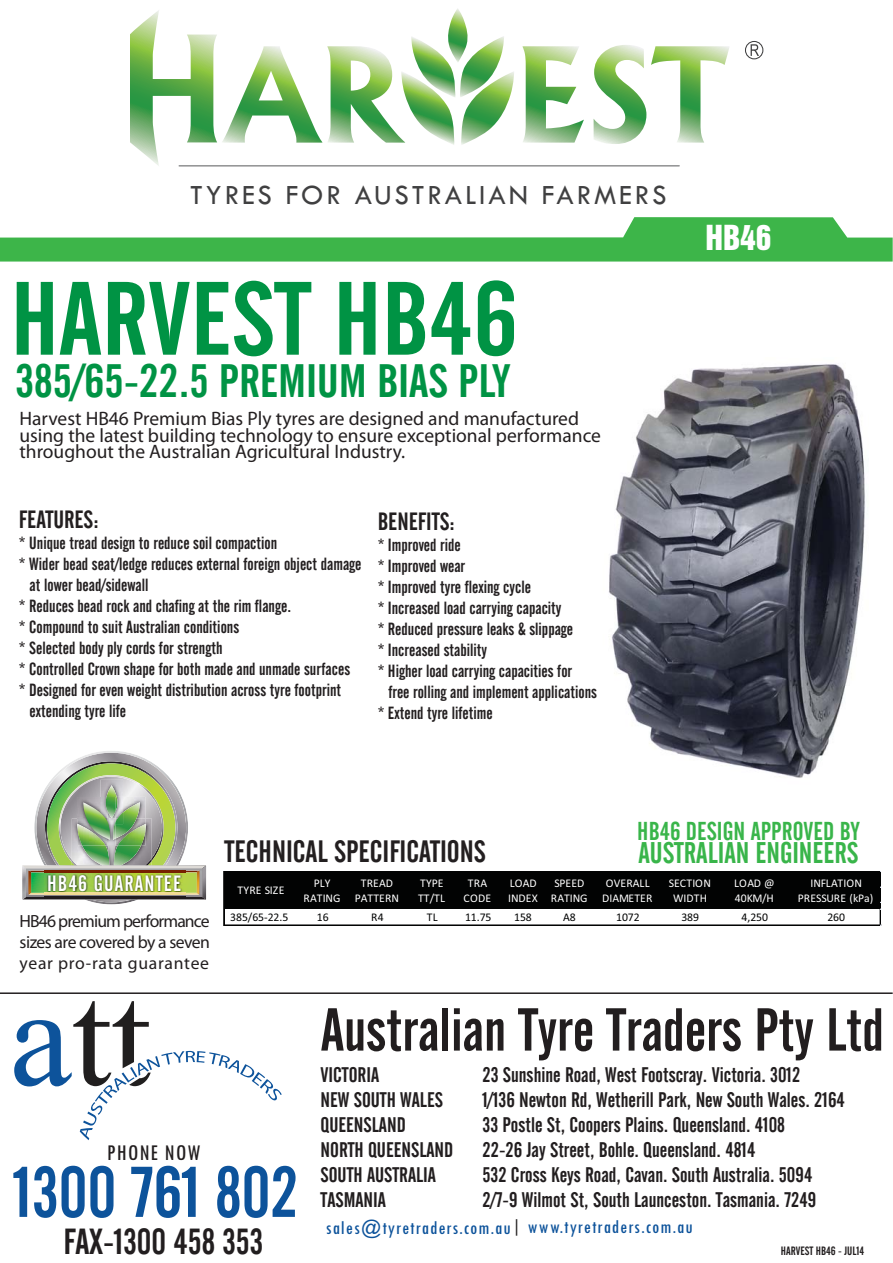
<style>
.page{position:relative;width:893px;height:1263px;background:#fff}
.page>*{position:absolute;margin:0;border:0;box-sizing:border-box;transform-origin:0 0}
.t1{font:103.05px "Alternate Gothic No 2 BT";color:#009344;scale:1.08 1}
.t2{font:70.95px "Alternate Gothic No 2 BT";color:#0d539b}
.t3{font:60px "Alternate Gothic No 2 BT";color:#221e1f}
.t4{font:46.5px "Alternate Gothic No 2 BT";color:#009344;scale:1.08 1}
.t5{font:36px "Alternate Gothic No 2 BT";color:#221e1f}
.t6{font:31.5px "Swiss 921 BT Regular A";color:#fff}
.t7{font:30.6px "Alternate Gothic No 2 BT";color:#231f20}
.t8{font:29.7px "Alternate Gothic No 2 BT";color:#39b54a}
.t9{font:28.95px "Tw Cen";letter-spacing:.1em;color:#404041}
.t10{font:25.65px "Alternate Gothic No 2 BT";letter-spacing:.005em;color:#39b54a}
.t11{font:24.75px "Alternate Gothic No 2 BT";color:#231f20}
.t12{font:condensed 23.4px "Tw Cen";letter-spacing:.05em;color:#221e1f}
.t13{font:22.05px "Alternate Gothic No 2 BT";letter-spacing:.05em;color:#fff}
.t14{font:21px "Alternate Gothic No 2 BT";color:#221e1f}
.t15{font:condensed 19.8px "Tw Cen";letter-spacing:.05em;color:#0d539b}
.t16{font:19.5px/16.5px "Myriad Pro";color:#231f20}
.t17{font:17.7px/21.1px "Myriad Pro";letter-spacing:-.03em;color:#231f20;text-align:justify}
.t18{font:17.55px "Alternate Gothic No 2 BT";color:#231f20}
.t19{font:12px "Alternate Gothic No 2 BT";color:#231f20}
.t20{font:11.7px/15.5px "Calibri";letter-spacing:.01em;color:#fff;text-align:center}
.t21{font:11.7px "Calibri";letter-spacing:-.005em;color:#020303}
.t22{font:11.7px/15.5px "Calibri";letter-spacing:-.015em;color:#fff;text-align:center}
.s1{color:#211f1f}
</style>
<div class="page">
<img style="left:609px;top:364px;width:256px;height:414px">
<svg style="left:0;top:217px;width:893px;height:45px"></svg>
<svg style="left:130px;top:9px;width:384px;height:158px"></svg>
<svg style="left:522px;top:46px;width:62px;height:97px"></svg>
<svg style="left:593px;top:45px;width:136px;height:99px"></svg>
<hr style="left:179px;top:166px;width:500px;height:1px;background:#58595b">
<div style="left:745px;top:41px;width:18px;height:18px;border:1px solid #404041;border-radius:50%"></div>
<svg style="left:750px;top:44px;width:9px;height:12px"></svg>
<hr style="left:0;top:992px;width:893px;height:2px;background:#231f20">
<svg style="left:22px;top:761px;width:184px;height:139px"></svg>
<img style="left:44px;top:869px;width:141px;height:30px">
<img style="left:44px;top:871px;width:141px;height:1px">
<svg style="left:14px;top:1001px;width:268px;height:139px"></svg>
<div style="left:224px;top:872px;width:657px;height:38px;background:#020303"></div>
<div style="left:224px;top:909px;width:657px;height:17px;background:#fff"></div>
<hr style="left:224px;top:871px;width:657px;height:1px;background:#020303">
<hr style="left:224px;top:925px;width:657px;height:1px;background:#020303">
<hr style="left:224px;top:871px;width:1px;height:55px;background:#020303">
<hr style="left:880px;top:872px;width:1px;height:54px;background:#020303">
<h3 class="t9" style="left:190px;top:177px;width:478px">TYRES FOR AUSTRALIAN FARMERS</h3>
<h1 class="t1" style="left:10px;top:282px;width:471px">HARVEST HB46</h1>
<h3 class="t4" style="left:16px;top:364px;width:459px">385/65-22.5 PREMIUM BIAS PLY</h3>
<p class="t16" style="left:19px;top:412px;width:583px">Harvest HB46 Premium Bias Ply tyres are designed and manufactured using the latest building technology to ensure exceptional performance throughout the Australian Agricultural Industry.</p>
<h3 class="t11" style="left:19px;top:511px;width:81px">FEATURES:</h3>
<p class="t18" style="left:19px;top:537px;width:260px">* Unique tread design to reduce soil compaction</p>
<p class="t18" style="left:19px;top:558px;width:344px">* Wider bead seat/ledge reduces external foreign object damage</p>
<p class="t18" style="left:30px;top:579px;width:120px">at lower bead/sidewall</p>
<p class="t18" style="left:19px;top:600px;width:274px">* Reduces bead rock and chafing at the rim flange.</p>
<p class="t18" style="left:19px;top:621px;width:222px">* Compound to suit Australian conditions</p>
<p class="t18" style="left:19px;top:642px;width:205px">* Selected body ply cords for strength</p>
<p class="t18" style="left:19px;top:663px;width:333px">* Controlled Crown shape for both made and unmade surfaces</p>
<p class="t18" style="left:19px;top:684px;width:324px">* Designed for even weight distribution across tyre footprint</p>
<p class="t18" style="left:30px;top:705px;width:98px">extending tyre life</p>
<h3 class="t11" style="left:378px;top:513px;width:79px">BENEFITS:</h3>
<p class="t18" style="left:378px;top:539px;width:84px">* Improved ride</p>
<p class="t18" style="left:378px;top:560px;width:89px">* Improved wear</p>
<p class="t18" style="left:378px;top:581px;width:155px">* Improved tyre flexing cycle</p>
<p class="t18" style="left:378px;top:602px;width:185px">* Increased load carrying capacity</p>
<p class="t18" style="left:378px;top:623px;width:197px">* Reduced pressure leaks &amp; slippage</p>
<p class="t18" style="left:378px;top:644px;width:111px">* Increased stability</p>
<p class="t18" style="left:378px;top:665px;width:196px">* Higher load carrying capacities for</p>
<p class="t18" style="left:388px;top:686px;width:210px">free rolling and implement applications</p>
<p class="t18" style="left:378px;top:707px;width:117px">* Extend tyre lifetime</p>
<h3 class="t6" style="left:705px;top:228px;width:68px">HB46</h3>
<p class="t13" style="left:47px;top:875px;width:136px">HB46 GUARANTEE</p>
<p class="t17" style="left:20px;top:911px;width:192px">HB46 premium performance sizes are covered by a seven year pro-rata guarantee</p>
<h3 class="t7" style="left:225px;top:841px;width:263px">TECHNICAL SPECIFICATIONS</h3>
<h3 class="t10" style="left:637px;top:821px;width:224px">HB46 DESIGN APPROVED BY</h3>
<h3 class="t8" style="left:638px;top:842px;width:222px">AUSTRALIAN ENGINEERS</h3>
<p class="t20" style="left:418px;top:875px;width:28px;text-align:left">TYPE<br>TT/TL</p>
<p class="t20" style="left:508px;top:875px;width:31px;text-align:left">LOAD<br>INDEX</p>
<p class="t20" style="left:551px;top:875px;width:38px">SPEED<br>RATING</p>
<p class="t20" style="left:602px;top:875px;width:52px">OVERALL<br>DIAMETER</p>
<p class="t20" style="left:669px;top:875px;width:44px">SECTION<br>WIDTH</p>
<p class="t20" style="left:734px;top:875px;width:42px;text-align:left">LOAD @<br>40KM/H</p>
<p class="t20" style="left:238px;top:883px;width:48px">TYRE SIZE</p>
<p class="t20" style="left:304px;top:875px;width:38px">PLY<br>RATING</p>
<p class="t20" style="left:355px;top:875px;width:46px">TREAD<br>PATTERN</p>
<p class="t20" style="left:463px;top:875px;width:29px">TRA<br>CODE</p>
<p class="t22" style="left:798px;top:875px;width:77px">INFLATION<br>PRESSURE (kPa)</p>
<p class="t21" style="left:230px;top:911px;width:60px">385/65-22.5</p>
<p class="t21" style="left:317px;top:911px;width:13px">16</p>
<p class="t21" style="left:371px;top:911px;width:14px">R4</p>
<p class="t21" style="left:427px;top:911px;width:12px">TL</p>
<p class="t21" style="left:465px;top:911px;width:28px">11.75</p>
<p class="t21" style="left:514px;top:911px;width:19px">158</p>
<p class="t21" style="left:563px;top:911px;width:14px">A8</p>
<p class="t21" style="left:616px;top:911px;width:25px">1072</p>
<p class="t21" style="left:681px;top:911px;width:19px">389</p>
<p class="t21" style="left:741px;top:911px;width:28px">4,250</p>
<p class="t21" style="left:827px;top:911px;width:19px">260</p>
<h3 class="t3" style="left:321px;top:1008px;width:565px">Australian Tyre Traders Pty Ltd</h3>
<h3 class="t12" style="left:107px;top:1138px;width:95px">PHONE NOW</h3>
<h2 class="t2" style="left:14px;top:1167px;width:286px">1300 761 802</h2>
<h3 class="t5" style="left:64px;top:1228px;width:201px">FAX-1300 458 353</h3>
<p class="t14" style="left:320px;top:1067px;width:60px">VICTORIA</p>
<p class="t14" style="left:482px;top:1067px;width:319px">23 Sunshine Road, West Footscray. Victoria. 3012</p>
<p class="t14" style="left:320px;top:1092px;width:124px">NEW SOUTH WALES</p>
<p class="t14" style="left:482px;top:1092px;width:364px">1/136 Newton Rd, Wetherill Park, New South Wales. 2164</p>
<p class="t14" style="left:320px;top:1117px;width:87px">QUEENSLAND</p>
<p class="t14" style="left:482px;top:1117px;width:304px">33 Postle St, Coopers Plains. Queensland. 4108</p>
<p class="t14" style="left:320px;top:1142px;width:134px">NORTH QUEENSLAND</p>
<p class="t14" style="left:482px;top:1142px;width:274px">22-26 Jay Street, Bohle. Queensland. 4814</p>
<p class="t14" style="left:320px;top:1167px;width:117px">SOUTH AUSTRALIA</p>
<p class="t14" style="left:482px;top:1167px;width:331px">532 Cross Keys Road, Cavan. South Australia. 5094</p>
<p class="t14" style="left:320px;top:1193px;width:67px">TASMANIA</p>
<p class="t14" style="left:482px;top:1193px;width:335px">2/7-9 Wilmot St, South Launceston. Tasmania. 7249</p>
<p class="t15" style="left:325px;top:1216px;width:369px">sales@tyretraders.com.au<span class="s1">|</span> www.tyretraders.com.au</p>
<p class="t19" style="left:781px;top:1247px;width:85px">HARVEST HB46 - JUL14</p>
</div>
